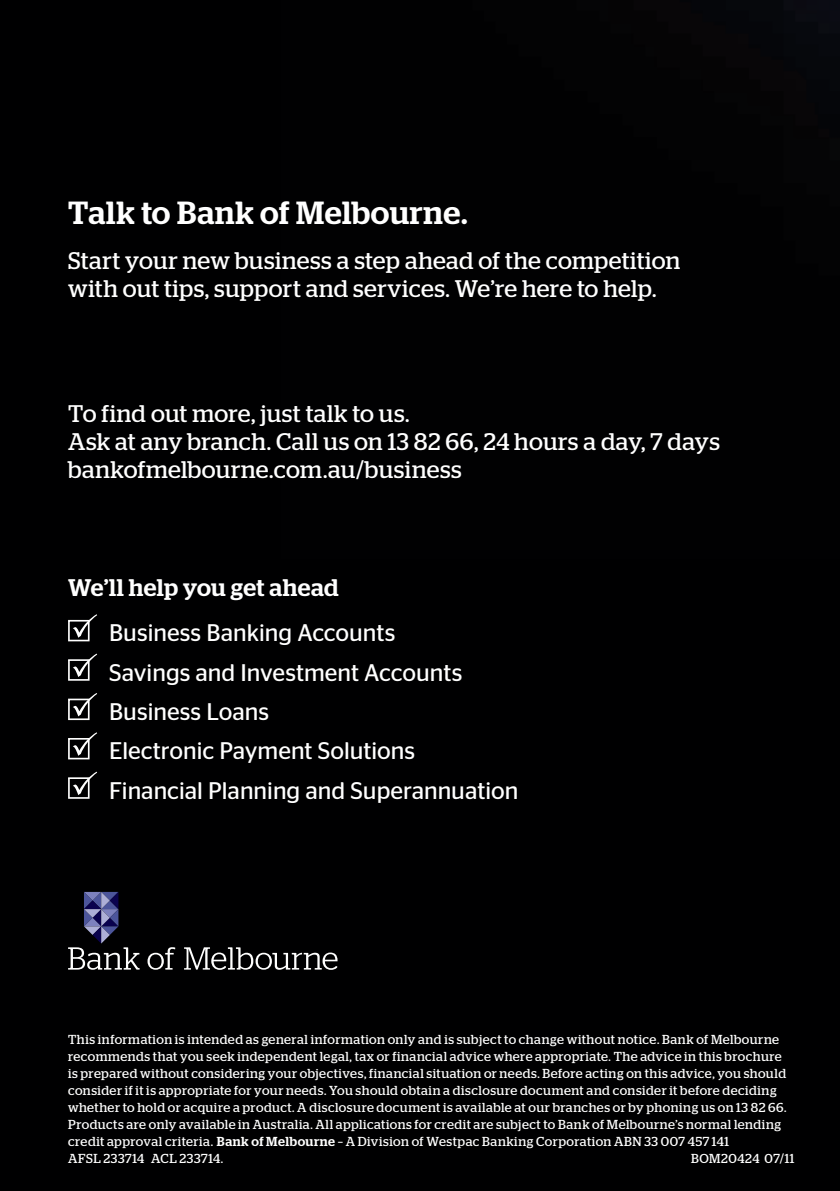
<style>
.page{position:relative;width:840px;height:1191px;background:#fff}
.page>*{position:absolute;margin:0;border:0;box-sizing:border-box;transform-origin:0 0}
.t1{font:500 32px "Stag";letter-spacing:.02em;color:#fff}
.t2{font:24px/28px "Stag";letter-spacing:.015em;color:#fff}
.t3{font:24px/39.4px "Stag Sans";color:#fff}
.t4{font:500 24px "Stag";letter-spacing:.015em;color:#fff}
.t5{font:13px/17px "Stag";letter-spacing:.035em;color:#fff}
.s1{font-weight:500}
</style>
<div class="page">
<div style="left:0;top:0;width:839px;height:1191px;background:#000001"></div>
<img style="left:68px;top:0;width:771px;height:970px">
<svg style="left:147px;top:947px;width:28px;height:22px"></svg>
<svg style="left:68px;top:892px;width:71px;height:77px"></svg>
<svg style="left:184px;top:947px;width:153px;height:23px"></svg>
<svg style="left:68px;top:614px;width:29px;height:27px"></svg>
<svg style="left:68px;top:653px;width:29px;height:27px"></svg>
<svg style="left:68px;top:693px;width:29px;height:27px"></svg>
<svg style="left:68px;top:732px;width:29px;height:27px"></svg>
<svg style="left:68px;top:771px;width:29px;height:27px"></svg>
<h1 class="t1" style="left:68px;top:194px;width:401px">Talk to Bank of Melbourne.</h1>
<h2 class="t2" style="left:68px;top:246px;width:613px">Start your new business a step ahead of the competition with out tips, support and services. We’re here to help.</h2>
<h2 class="t2" style="left:68px;top:399px;width:653px">To find out more, just talk to us.<br>Ask at any branch. Call us on 13 82 66, 24 hours a day, 7 days bankofmelbourne.com.au/business</h2>
<h2 class="t4" style="left:68px;top:574px;width:272px">We’ll help you get ahead</h2>
<h2 class="t3" style="left:109px;top:613px;width:410px">Business Banking Accounts<br>Savings and Investment Accounts<br>Business Loans<br>Electronic Payment Solutions<br>Financial Planning and Superannuation</h2>
<p class="t5" style="left:68px;top:1030px;width:719px">This information is intended as general information only and is subject to change without notice. Bank of Melbourne recommends that you seek independent legal, tax or financial advice where appropriate. The advice in this brochure is prepared without considering your objectives, financial situation or needs. Before acting on this advice, you should consider if it is appropriate for your needs. You should obtain a disclosure document and consider it before deciding whether to hold or acquire a product. A disclosure document is available at our branches or by phoning us on 13 82 66.<br>Products are only available in Australia. All applications for credit are subject to Bank of Melbourne’s normal lending credit approval criteria. <span class="s1">Bank of Melbourne</span> – A Division of Westpac Banking Corporation ABN 33 007 457 141<br>AFSL 233714 ACL 233714.</p>
<p class="t5" style="left:690px;top:1149px;width:105px">BOM20424 07/11</p>
</div>
